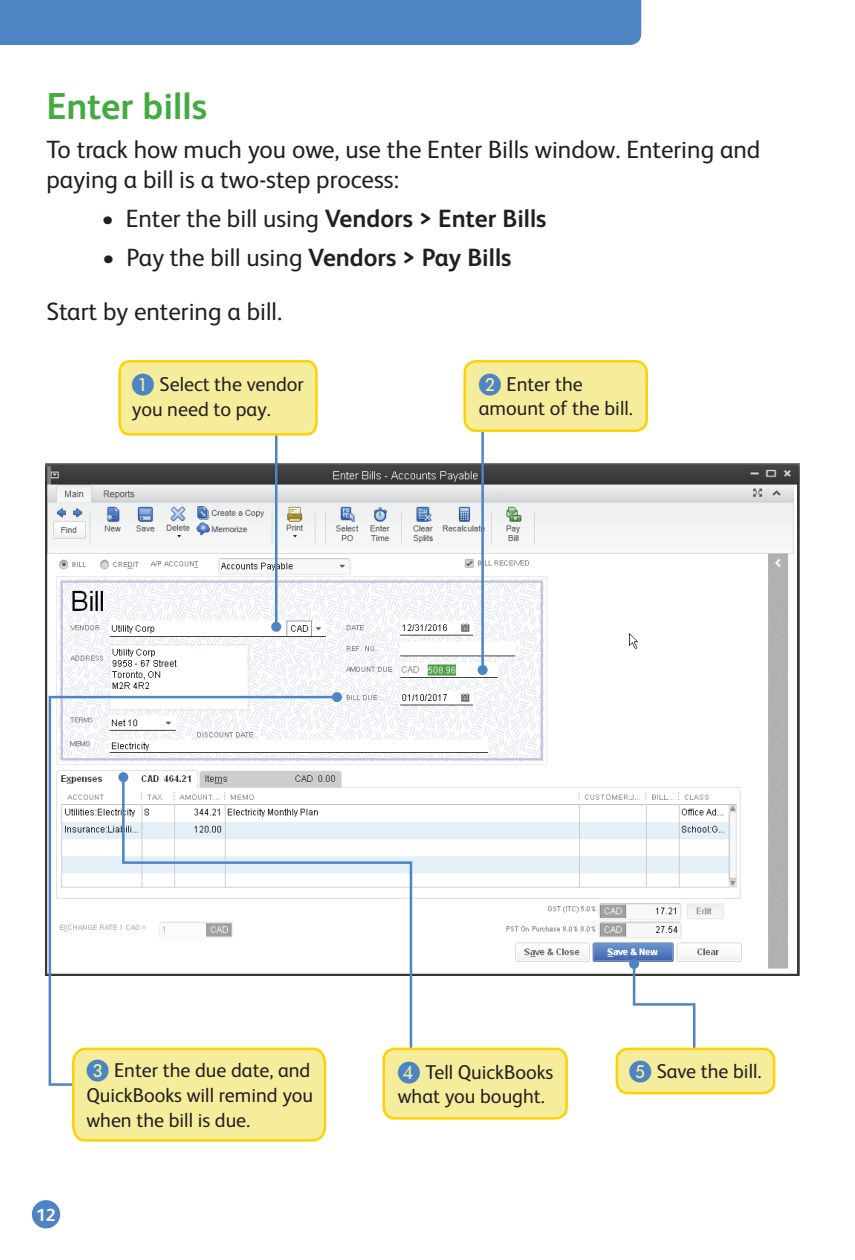
<style>
.page{position:relative;width:855px;height:1260px;background:#fff}
.page>*{position:absolute;margin:0;border:0;box-sizing:border-box;transform-origin:0 0}
.t1{font:700 37.5px "FS Albert";color:#44aa42}
.t2{font:25px/30px "FS Albert";color:#231f20}
.t3{font:20px/25px "FS Albert";color:#231f20}
.t4{font:700 17.5px "FS Albert";color:#fff}
.s1{font-weight:700}
.s2{color:#4d84c4}
</style>
<div class="page">
<img style="left:45px;top:464px;width:755px;height:512px">
<div style="left:0;top:0;width:641px;height:45px;background:#4d84c4"></div>
<div style="left:32px;top:1200px;width:28px;height:28px;background:#4d84c4;border-radius:50%"></div>
<svg style="left:339px;top:775px;width:74px;height:280px"></svg>
<div style="left:384px;top:1049px;width:183px;height:69px;background:#f5ed9b;border-radius:11px"></div>
<div style="left:382px;top:1048px;width:186px;height:72px;border:2px solid #fed105;border-radius:11px"></div>
<svg style="left:632px;top:961px;width:65px;height:87px"></svg>
<div style="left:629px;top:959px;width:10px;height:10px;background:#4d84c4;border-radius:50%"></div>
<div style="left:617px;top:1049px;width:157px;height:44px;background:#f5ed9b;border-radius:11px"></div>
<div style="left:616px;top:1048px;width:159px;height:46px;border:2px solid #fed105;border-radius:11px"></div>
<hr style="left:481px;top:421px;width:3px;height:249px;background:#4d84c4">
<div style="left:478px;top:665px;width:10px;height:10px;background:#4d84c4;border-radius:50%"></div>
<hr style="left:275px;top:423px;width:3px;height:204px;background:#4d84c4">
<div style="left:271px;top:622px;width:10px;height:10px;background:#4d84c4;border-radius:50%"></div>
<svg style="left:118px;top:360px;width:200px;height:77px;background:#f5eb91"></svg>
<div style="left:465px;top:361px;width:182px;height:70px;background:#f5ed9b;border-radius:11px"></div>
<div style="left:463px;top:360px;width:185px;height:72px;border:2px solid #fed105;border-radius:11px"></div>
<svg style="left:47px;top:695px;width:292px;height:391px"></svg>
<div style="left:332px;top:692px;width:10px;height:10px;background:#4d84c4;border-radius:50%"></div>
<svg style="left:71px;top:1046px;width:257px;height:96px;background:#f5eb94"></svg>
<h1 class="t1" style="left:46px;top:81px;width:162px">Enter bills</h1>
<p class="t2" style="left:46px;top:133px;width:716px">To track how much you owe, use the Enter Bills window. Entering and paying a bill is a two-step process:</p>
<p class="t2" style="left:101px;top:202px;width:447px">• Enter the bill using <span class="s1">Vendors &gt; Enter Bills</span></p>
<p class="t2" style="left:46px;top:229px;width:467px;line-height:54px;text-indent:56px">• Pay the bill using <span class="s1">Vendors &gt; Pay Bills<br></span>Start by entering a bill.</p>
<p class="t3" style="left:132px;top:371px;width:174px"><span class="s2">❶</span> Select the vendor you need to pay.</p>
<p class="t3" style="left:479px;top:371px;width:156px;line-height:24px"><span class="s2">❷</span> Enter the amount of the bill.</p>
<p class="t3" style="left:86px;top:1057px;width:228px"><span class="s2">❸</span> Enter the due date, and<br>QuickBooks will remind you when the bill is due.</p>
<p class="t4" style="left:36px;top:1203px;width:21px">12</p>
<p class="t3" style="left:398px;top:1060px;width:157px;line-height:24px"><span class="s2">❹</span> Tell QuickBooks what you bought.</p>
<p class="t3" style="left:629px;top:1057px;width:134px"><span class="s2">❺</span> Save the bill.</p>
</div>
